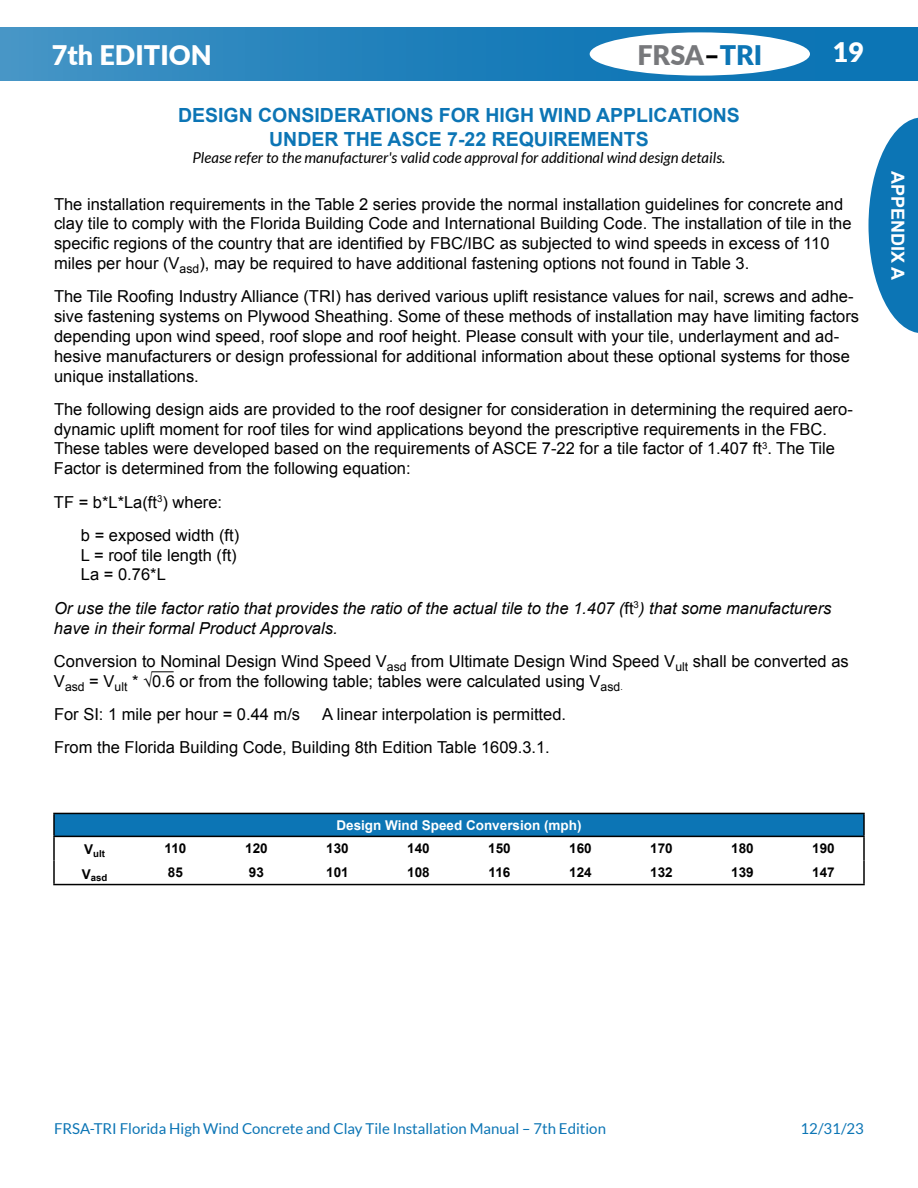
<style>
.page{position:relative;width:918px;height:1188px;background:#fff}
.page>*{position:absolute;margin:0;border:0;box-sizing:border-box;transform-origin:0 0}
.t1{font:900 27px "Lato";color:#fff}
.t2{font:900 27px "Lato";color:#77787b}
.t3{font:700 19.5px/23.4px "Arial";color:#0c75b5;text-align:center}
.t4{font:700 18px "Arial";color:#fff}
.t5{font:16.5px/19.8px "Arial";color:#000}
.t6{font:italic 16.5px/19.8px "Arial";color:#000}
.t7{font:15px "Lato";color:#0c75b5}
.t8{font:italic 15px "Lato";color:#000}
.t9{font:700 13.5px "Arial";color:#000}
.t10{font:700 13.5px "Arial";color:#fff}
.t11{font:700 9.6px "Arial";color:#000}
.s1{color:#000}
.s2{color:#0c75b5}
.s3{font-style:normal}
</style>
<div class="page">
<div style="left:0;top:27px;width:918px;height:54px;background:linear-gradient(to right,#3f91c4,#026fb2)"></div>
<hr style="left:0;top:27px;width:1px;height:54px;background:#0c75b5">
<div style="left:590px;top:32px;width:220px;height:44px;background:#fff;border-radius:50%"></div>
<svg style="left:868px;top:117px;width:50px;height:216px"></svg>
<div style="left:54px;top:813px;width:810px;height:23px;background:#0c75b5"></div>
<hr style="left:53px;top:837px;width:2px;height:23px;background:#000">
<hr style="left:863px;top:837px;width:2px;height:23px;background:#000">
<hr style="left:53px;top:860px;width:2px;height:24px;background:#000">
<hr style="left:863px;top:860px;width:2px;height:24px;background:#000">
<hr style="left:53px;top:884px;width:82px;height:1px;background:#000">
<hr style="left:135px;top:884px;width:81px;height:1px;background:#000">
<hr style="left:216px;top:884px;width:81px;height:1px;background:#000">
<hr style="left:297px;top:884px;width:81px;height:1px;background:#000">
<hr style="left:378px;top:884px;width:81px;height:1px;background:#000">
<hr style="left:459px;top:884px;width:81px;height:1px;background:#000">
<hr style="left:540px;top:884px;width:81px;height:1px;background:#000">
<hr style="left:621px;top:884px;width:81px;height:1px;background:#000">
<hr style="left:702px;top:884px;width:81px;height:1px;background:#000">
<hr style="left:783px;top:884px;width:82px;height:1px;background:#000">
<hr style="left:53px;top:813px;width:82px;height:1px;background:#000">
<hr style="left:53px;top:814px;width:2px;height:22px;background:#000">
<hr style="left:135px;top:813px;width:81px;height:1px;background:#000">
<hr style="left:216px;top:813px;width:81px;height:1px;background:#000">
<hr style="left:297px;top:813px;width:81px;height:1px;background:#000">
<hr style="left:378px;top:813px;width:81px;height:1px;background:#000">
<hr style="left:459px;top:813px;width:81px;height:1px;background:#000">
<hr style="left:540px;top:813px;width:81px;height:1px;background:#000">
<hr style="left:621px;top:813px;width:81px;height:1px;background:#000">
<hr style="left:702px;top:813px;width:81px;height:1px;background:#000">
<hr style="left:783px;top:813px;width:82px;height:1px;background:#000">
<hr style="left:863px;top:814px;width:2px;height:22px;background:#000">
<hr style="left:53px;top:836px;width:82px;height:1px;background:#000">
<hr style="left:135px;top:836px;width:81px;height:1px;background:#000">
<hr style="left:216px;top:836px;width:81px;height:1px;background:#000">
<hr style="left:297px;top:836px;width:81px;height:1px;background:#000">
<hr style="left:378px;top:836px;width:81px;height:1px;background:#000">
<hr style="left:459px;top:836px;width:81px;height:1px;background:#000">
<hr style="left:540px;top:836px;width:81px;height:1px;background:#000">
<hr style="left:621px;top:836px;width:81px;height:1px;background:#000">
<hr style="left:702px;top:836px;width:81px;height:1px;background:#000">
<hr style="left:783px;top:836px;width:82px;height:1px;background:#000">
<svg style="left:152px;top:672px;width:22px;height:1px"></svg>
<h1 class="t1" style="left:52px;top:35px;width:161px">7th EDITION</h1>
<h1 class="t2" style="left:637px;top:35px;width:126px">FRSA<span class="s1">–</span><span class="s2">TRI</span></h1>
<h1 class="t1" style="left:833px;top:32px;width:33px">19</h1>
<p class="t3" style="left:178px;top:104px;width:563px">DESIGN CONSIDERATIONS FOR HIGH WIND APPLICATIONS<br>UNDER THE ASCE 7-22 REQUIREMENTS</p>
<p class="t8" style="left:192px;top:149px;width:534px">Please refer to the manufacturer's valid code approval for additional wind design details.</p>
<p class="t5" style="left:54px;top:194px;width:799px">The installation requirements in the Table 2 series provide the normal installation guidelines for concrete and clay tile to comply with the Florida Building Code and International Building Code. The installation of tile in the specific regions of the country that are identified by FBC/IBC as subjected to wind speeds in excess of 110 miles per hour (V<sub>asd</sub>), may be required to have additional fastening options not found in Table 3.</p>
<p class="t5" style="left:54px;top:287px;width:807px">The Tile Roofing Industry Alliance (TRI) has derived various uplift resistance values for nail, screws and adhe&shy;sive fastening systems on Plywood Sheathing. Some of these methods of installation may have limiting factors depending upon wind speed, roof slope and roof height. Please consult with your tile, underlayment and ad&shy;hesive manufacturers or design professional for additional information about these optional systems for those unique installations.</p>
<p class="t5" style="left:54px;top:399px;width:800px">The following design aids are provided to the roof designer for consideration in determining the required aero&shy;dynamic uplift moment for roof tiles for wind applications beyond the prescriptive requirements in the FBC.<br>These tables were developed based on the requirements of ASCE 7-22 for a tile factor of 1.407 ft<sup>3</sup>. The Tile Factor is determined from the following equation:</p>
<p class="t5" style="left:81px;top:485px;width:160px;line-height:33.3px;text-indent:-27px">TF = b*L*La(ft<sup>3</sup>) where:<br>b = exposed width (ft)</p>
<p class="t5" style="left:81px;top:545px;width:157px">L = roof tile length (ft)<br>La = 0.76*L</p>
<p class="t6" style="left:54px;top:598px;width:779px">Or use the tile factor ratio that provides the ratio of the actual tile to the 1.407 (<span class="s3">ft</span><sup>3</sup>) that some manufacturers have in their formal Product Approvals.</p>
<p class="t5" style="left:54px;top:651px;width:796px">Conversion to Nominal Design Wind Speed V<sub>asd</sub> from Ultimate Design Wind Speed V<sub>ult</sub> shall be converted as<br>V<sub>asd</sub> = V<sub>ult</sub> * √0.6 or from the following table; tables were calculated using V<sub>asd</sub><sub>.</sub></p>
<p class="t5" style="left:54px;top:704px;width:248px">For SI: 1 mile per hour = 0.44 m/s</p>
<p class="t5" style="left:54px;top:698px;width:514px;line-height:33.3px;text-indent:268px">A linear interpolation is permitted.<br>From the Florida Building Code, Building 8th Edition Table 1609.3.1.</p>
<p class="t10" style="left:336px;top:816px;width:247px">Design Wind Speed Conversion (mph)</p>
<p class="t11" style="left:84px;top:847px;width:22px"><sup>V</sup>ult</p>
<p class="t9" style="left:165px;top:840px;width:23px">110</p>
<p class="t9" style="left:245px;top:840px;width:24px">120</p>
<p class="t9" style="left:326px;top:840px;width:24px">130</p>
<p class="t9" style="left:407px;top:840px;width:24px">140</p>
<p class="t9" style="left:488px;top:840px;width:24px">150</p>
<p class="t9" style="left:569px;top:840px;width:24px">160</p>
<p class="t9" style="left:650px;top:840px;width:24px">170</p>
<p class="t9" style="left:731px;top:840px;width:24px">180</p>
<p class="t9" style="left:812px;top:840px;width:24px">190</p>
<p class="t11" style="left:82px;top:871px;width:27px"><sup>V</sup>asd</p>
<p class="t9" style="left:168px;top:864px;width:17px">85</p>
<p class="t9" style="left:249px;top:864px;width:17px">93</p>
<p class="t9" style="left:326px;top:864px;width:24px">101</p>
<p class="t9" style="left:407px;top:864px;width:24px">108</p>
<p class="t9" style="left:489px;top:864px;width:23px">116</p>
<p class="t9" style="left:569px;top:864px;width:24px">124</p>
<p class="t9" style="left:650px;top:864px;width:24px">132</p>
<p class="t9" style="left:731px;top:864px;width:24px">139</p>
<p class="t9" style="left:812px;top:864px;width:24px">147</p>
<p class="t4" style="left:910px;top:171px;width:111px;rotate:90deg">APPENDIX A</p>
<p class="t7" style="left:54px;top:1120px;width:554px">FRSA-TRI Florida High Wind Concrete and Clay Tile Installation Manual – 7th Edition</p>
<p class="t7" style="left:801px;top:1120px;width:65px">12/31/23</p>
</div>
